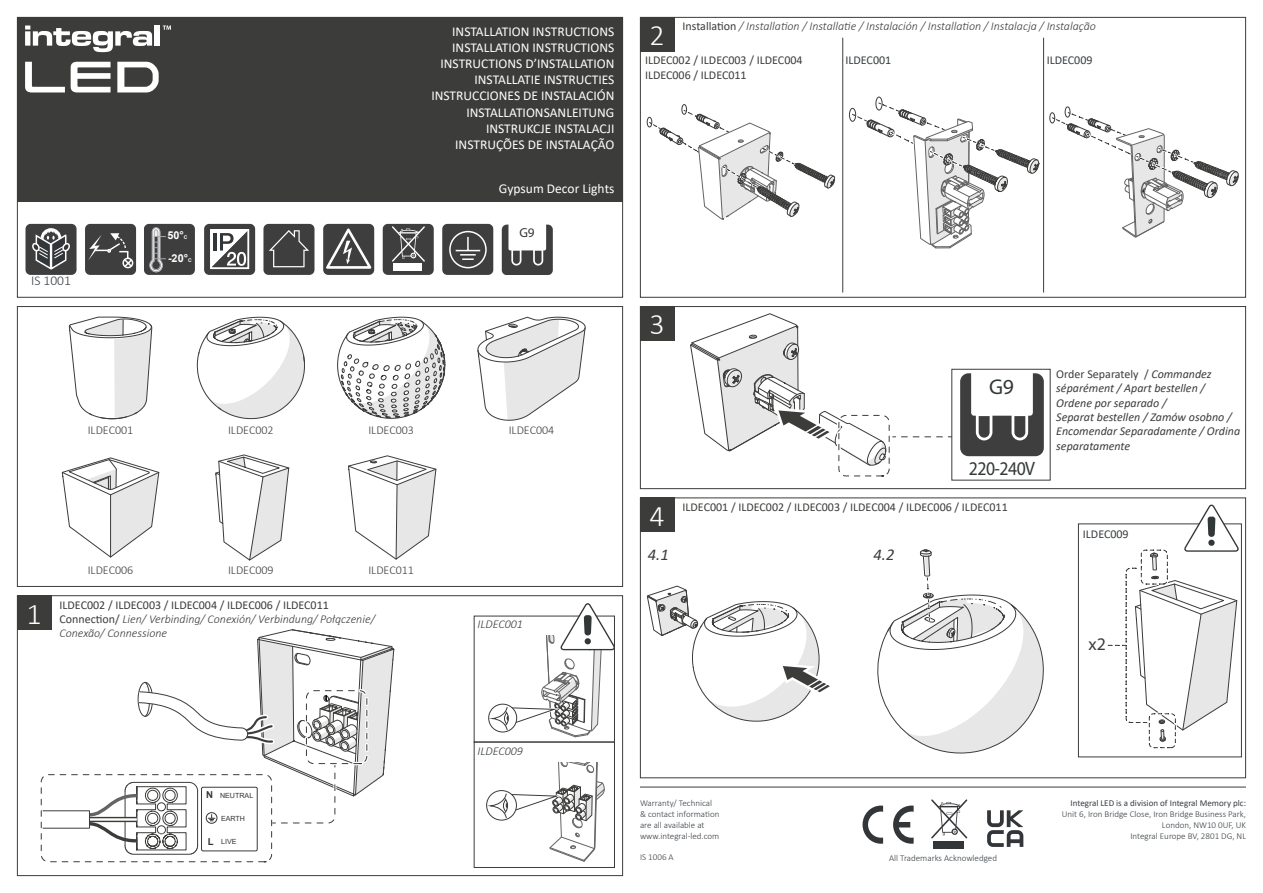
<style>
.page{position:relative;width:1263px;height:893px;background:#fff}
.page>*{position:absolute;margin:0;border:0;box-sizing:border-box;transform-origin:0 0}
.t1{font:300 30px "Calibri";color:#fff}
.t2{font:700 condensed 21.45px "Helvetica Neue";color:#323738}
.t3{font:700 condensed 19.5px "Helvetica Neue";letter-spacing:-.03em;color:#323738;scale:.91 1}
.t4{font:17.85px "Myriad Pro";color:#3c3c3b}
.t5{font:italic 16.5px "Calibri";color:#3c3c3b}
.t6{font:13.5px "Calibri";color:#fff}
.t7{font:300 13.5px "Calibri";color:#383e42}
.t8{font:700 condensed 13.05px "Helvetica Neue";color:#323738}
.t9{font:italic 300 12px "Calibri";color:#3c3c3b}
.t10{font:italic 12px/14.4px "Calibri";color:#3c3c3b}
.t11{font:12px "Calibri";color:#3c3c3b}
.t12{font:300 12px "Calibri";color:#3c3c3b}
.t13{font:12px "Calibri";color:#383e42}
.t14{font:italic 300 12px "Calibri";color:#383e42}
.t15{font:700 10.8px/22.6px "Arial";color:#fff}
.t16{font:700 9.45px "Arial";color:#373636}
.t17{font:300 9px "Calibri";color:#383e42}
.t18{font:9px "Calibri";color:#383e42}
.t19{font:7.05px "Arial";color:#373636}
.s1{font-size:5.1px}
.s2{font-weight:400;font-style:normal}
.s3{font-style:normal}
</style>
<div class="page">
<div style="left:17px;top:17px;width:606px;height:184px;background:#3c3c3b"></div>
<div style="left:17px;top:595px;width:34px;height:34px;background:#3c3c3b"></div>
<div style="left:640px;top:17px;width:34px;height:34px;background:#3c3c3b"></div>
<div style="left:640px;top:497px;width:34px;height:34px;background:#3c3c3b"></div>
<hr style="left:640px;top:787px;width:606px;height:1px;background:#3c3c3b">
<div style="left:640px;top:497px;width:606px;height:281px;border:1px solid #3c3c3b"></div>
<div style="left:640px;top:306px;width:606px;height:183px;border:1px solid #3c3c3b"></div>
<div style="left:640px;top:306px;width:34px;height:34px;background:#3c3c3b"></div>
<svg style="left:25px;top:26px;width:127px;height:26px"></svg>
<div style="left:154px;top:26px;width:6px;height:20px;background:#fff"></div>
<svg style="left:163px;top:26px;width:8px;height:4px"></svg>
<svg style="left:117px;top:62px;width:42px;height:30px"></svg>
<svg style="left:25px;top:62px;width:40px;height:30px"></svg>
<svg style="left:71px;top:62px;width:40px;height:30px"></svg>
<div style="left:204px;top:224px;width:51px;height:51px;background:#3e3e3f;border-radius:5px"></div>
<div style="left:210px;top:229px;width:39px;height:40px;border:2px solid #fff"></div>
<svg style="left:210px;top:229px;width:40px;height:39px"></svg>
<div style="left:323px;top:224px;width:51px;height:51px;background:#3e3e3f;border-radius:5px"></div>
<div style="left:26px;top:224px;width:51px;height:51px;background:#3e3e3f;border-radius:5px"></div>
<div style="left:41px;top:228px;width:20px;height:21px;border:3px solid #fff;border-radius:50%"></div>
<svg style="left:32px;top:229px;width:38px;height:41px"></svg>
<div style="left:85px;top:224px;width:51px;height:51px;background:#3e3e3f;border-radius:5px"></div>
<svg style="left:88px;top:233px;width:46px;height:36px"></svg>
<div style="left:263px;top:224px;width:51px;height:51px;background:#3e3e3f;border-radius:5px"></div>
<svg style="left:269px;top:230px;width:40px;height:37px"></svg>
<div style="left:145px;top:224px;width:50px;height:51px;background:#3e3e3f;border-radius:5px"></div>
<svg style="left:149px;top:227px;width:17px;height:46px"></svg>
<svg style="left:862px;top:805px;width:21px;height:39px"></svg>
<svg style="left:893px;top:806px;width:21px;height:38px"></svg>
<svg style="left:987px;top:810px;width:36px;height:37px"></svg>
<svg style="left:931px;top:799px;width:36px;height:39px"></svg>
<div style="left:933px;top:841px;width:31px;height:7px;background:#333638"></div>
<svg style="left:69px;top:317px;width:83px;height:102px"></svg>
<svg style="left:197px;top:316px;width:108px;height:103px"></svg>
<svg style="left:41px;top:455px;width:395px;height:422px"></svg>
<div style="left:474px;top:742px;width:141px;height:126px;border:1px solid #3c3c3b"></div>
<div style="left:647px;top:117px;width:5px;height:10px;border:1px solid #3c3c3b;border-radius:50%"></div>
<div style="left:682px;top:104px;width:5px;height:11px;border:1px solid #3c3c3b;border-radius:50%"></div>
<svg style="left:649px;top:110px;width:186px;height:110px"></svg>
<div style="left:849px;top:108px;width:7px;height:14px;border:1px solid #3c3c3b;border-radius:50%"></div>
<div style="left:875px;top:97px;width:7px;height:13px;border:1px solid #3c3c3b;border-radius:50%"></div>
<svg style="left:851px;top:102px;width:189px;height:147px"></svg>
<div style="left:1049px;top:112px;width:6px;height:11px;border:1px solid #3c3c3b;border-radius:50%"></div>
<div style="left:1065px;top:107px;width:5px;height:10px;border:1px solid #3c3c3b;border-radius:50%"></div>
<svg style="left:1052px;top:112px;width:187px;height:126px"></svg>
<svg style="left:690px;top:313px;width:261px;height:164px"></svg>
<svg style="left:647px;top:585px;width:183px;height:137px"></svg>
<svg style="left:877px;top:549px;width:167px;height:205px"></svg>
<div style="left:1078px;top:523px;width:164px;height:234px;border:1px solid #3c3c3b"></div>
<div style="left:960px;top:373px;width:84px;height:83px;background:#3e3e3f;border-radius:8px"></div>
<svg style="left:971px;top:373px;width:62px;height:67px"></svg>
<svg style="left:326px;top:16px;width:260px;height:405px"></svg>
<hr style="left:842px;top:38px;width:1px;height:255px;background:#3c3c3b">
<hr style="left:1043px;top:38px;width:1px;height:255px;background:#3c3c3b">
<svg style="left:1106px;top:504px;width:133px;height:245px"></svg>
<svg style="left:484px;top:603px;width:131px;height:259px"></svg>
<p class="t7" style="left:31px;top:272px;width:41px">IS 1001</p>
<p class="t15" style="left:168px;top:224px;width:26px">50°<span class="s1">C </span>-20°<span class="s1">C</span></p>
<p class="t6" style="left:452px;top:22px;width:164px">INSTALLATION INSTRUCTIONS</p>
<p class="t6" style="left:452px;top:38px;width:164px">INSTALLATION INSTRUCTIONS</p>
<p class="t6" style="left:440px;top:54px;width:175px">INSTRUCTIONS D’INSTALLATION</p>
<p class="t6" style="left:474px;top:70px;width:141px">INSTALLATIE INSTRUCTIES</p>
<p class="t6" style="left:431px;top:87px;width:185px">INSTRUCCIONES DE INSTALACIÓN</p>
<p class="t6" style="left:466px;top:103px;width:150px">INSTALLATIONSANLEITUNG</p>
<p class="t6" style="left:486px;top:119px;width:130px">INSTRUKCJE INSTALACJI</p>
<p class="t6" style="left:455px;top:135px;width:161px">INSTRUÇÕES DE INSTALAÇÃO</p>
<p class="t6" style="left:499px;top:179px;width:117px">Gypsum Decor Lights</p>
<p class="t8" style="left:519px;top:225px;width:17px">G9</p>
<p class="t12" style="left:88px;top:423px;width:47px">ILDEC001</p>
<p class="t12" style="left:228px;top:423px;width:47px">ILDEC002</p>
<p class="t12" style="left:368px;top:423px;width:47px">ILDEC003</p>
<p class="t1" style="left:26px;top:595px;width:17px">1</p>
<p class="t12" style="left:88px;top:563px;width:47px">ILDEC006</p>
<p class="t12" style="left:228px;top:563px;width:47px">ILDEC009</p>
<p class="t12" style="left:368px;top:563px;width:47px">ILDEC011</p>
<p class="t11" style="left:60px;top:596px;width:271px">ILDEC002 / ILDEC003 / ILDEC004 / ILDEC006 / ILDEC011</p>
<p class="t9" style="left:60px;top:612px;width:317px"><span class="s2">Connection/</span> Lien/ Verbinding/ Conexión/ Verbindung/ Połączenie/</p>
<p class="t9" style="left:60px;top:626px;width:109px">Conexão/ Connessione</p>
<p class="t12" style="left:509px;top:423px;width:47px">ILDEC004</p>
<p class="t14" style="left:477px;top:616px;width:47px">ILDEC001</p>
<p class="t1" style="left:649px;top:17px;width:17px">2</p>
<p class="t9" style="left:682px;top:19px;width:415px"><span class="s2">Installation</span> / Installation / Installatie / Instalación / Installation / Instalacja / Instalação</p>
<p class="t11" style="left:645px;top:52px;width:159px">ILDEC002 / ILDEC003 / ILDEC004</p>
<p class="t13" style="left:845px;top:52px;width:47px">ILDEC001</p>
<p class="t13" style="left:1047px;top:52px;width:47px">ILDEC009</p>
<p class="t11" style="left:645px;top:66px;width:103px">ILDEC006 / ILDEC011</p>
<p class="t1" style="left:649px;top:306px;width:17px">3</p>
<p class="t1" style="left:649px;top:497px;width:17px">4</p>
<p class="t2" style="left:989px;top:374px;width:27px">G9</p>
<p class="t10" style="left:1056px;top:366px;width:157px"><span class="s3">Order Separately /</span> Commandez séparément / Apart bestellen /</p>
<p class="t10" style="left:1056px;top:395px;width:112px">Ordene por separado /</p>
<p class="t10" style="left:1056px;top:409px;width:185px">Separat bestellen / Zamów osobno /<br>Encomendar Separadamente / Ordina separatamente</p>
<p class="t3" style="left:969px;top:456px;width:74px">220-240V</p>
<p class="t11" style="left:682px;top:498px;width:327px">ILDEC001 / ILDEC002 / ILDEC003 / ILDEC004 / ILDEC006 / ILDEC011</p>
<p class="t13" style="left:1083px;top:525px;width:47px">ILDEC009</p>
<p class="t5" style="left:648px;top:543px;width:22px">4.1</p>
<p class="t5" style="left:873px;top:543px;width:22px">4.2</p>
<p class="t4" style="left:1088px;top:633px;width:19px">x2</p>
<p class="t16" style="left:206px;top:788px;width:8px">N</p>
<p class="t19" style="left:220px;top:790px;width:35px">NEUTRAL</p>
<p class="t19" style="left:221px;top:814px;width:26px">EARTH</p>
<p class="t16" style="left:208px;top:835px;width:7px">L</p>
<p class="t19" style="left:221px;top:837px;width:17px">LIVE</p>
<p class="t14" style="left:477px;top:743px;width:47px">ILDEC009</p>
<p class="t17" style="left:640px;top:798px;width:74px">Warranty/ Technical</p>
<p class="t17" style="left:640px;top:808px;width:81px">&amp; contact information</p>
<p class="t17" style="left:640px;top:819px;width:66px">are all available at</p>
<p class="t17" style="left:640px;top:830px;width:81px">www.integral-led.com</p>
<p class="t17" style="left:640px;top:852px;width:35px">IS 1006 A</p>
<p class="t17" style="left:889px;top:853px;width:109px">All Trademarks Acknowledged</p>
<p class="t18" style="left:1070px;top:797px;width:177px">Integral LED is a division of Integral Memory plc:</p>
<p class="t17" style="left:1062px;top:808px;width:186px">Unit 6, Iron Bridge Close, Iron Bridge Business Park,</p>
<p class="t17" style="left:1162px;top:819px;width:86px">London, NW10 0UF, UK</p>
<p class="t17" style="left:1130px;top:830px;width:117px">Integral Europe BV, 2801 DG, NL</p>
</div>
